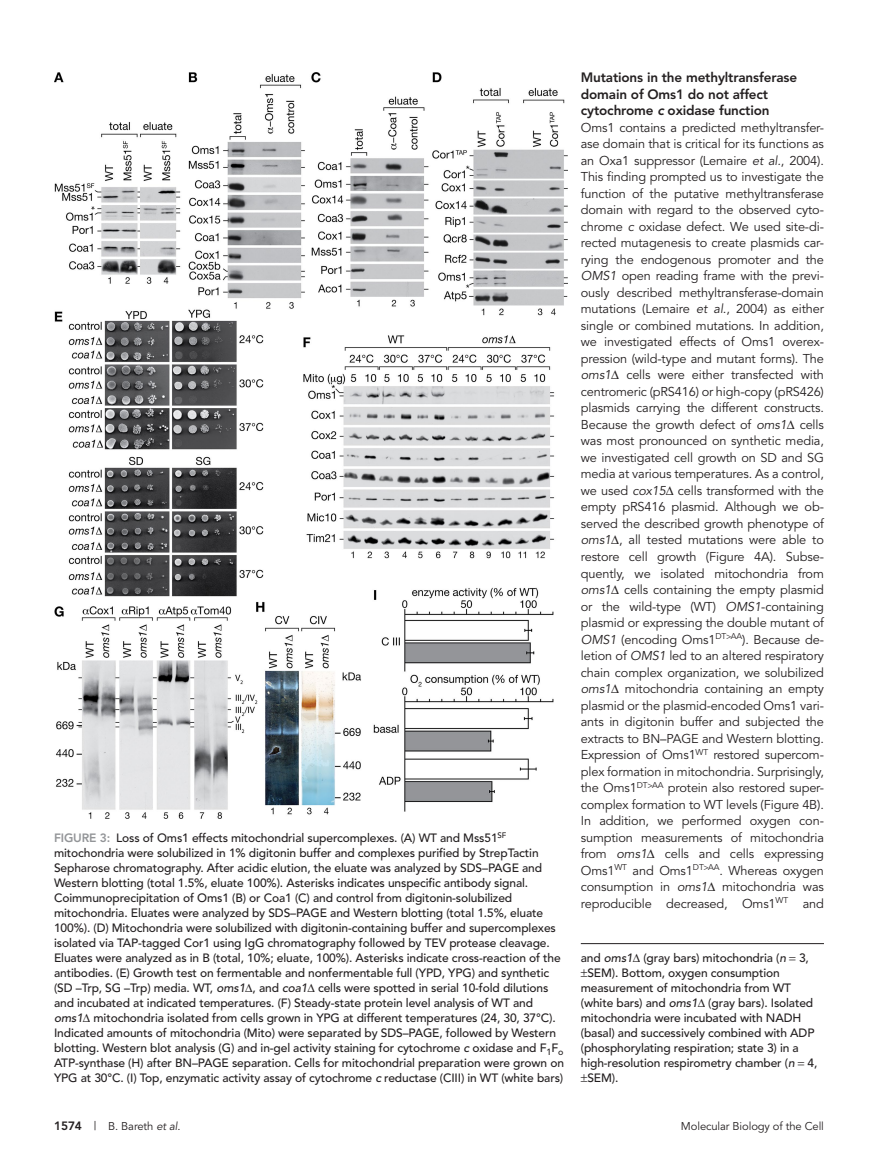
<style>
.page{position:relative;width:878px;height:1175px;background:#fff}
.page>*{position:absolute;margin:0;border:0;box-sizing:border-box;transform-origin:0 0}
.t1{font:800 13.5px/16.5px "Avenir";letter-spacing:-.01em;color:#231f20}
.ParaFL{font:12.75px/16.5px "Avenir";letter-spacing:-.01em;color:#231f20;text-align:justify}
.FigCaption{font:500 12px/15px "Avenir";letter-spacing:-.01em;color:#231f20}
.t2{font:11.25px "Avenir";letter-spacing:-.01em;color:#231f20}
.s1{font-weight:800;color:#939598}
.s2{font-style:italic}
.s3{font-weight:800;font-size:12px}
.s4{font-size:12px}
</style>
<div class="page">
<img style="left:54px;top:72px;width:513px;height:746px">
<hr style="left:580px;top:943px;width:244px;height:1px;background:#231f20">
<p class="FigCaption" style="left:54px;top:831px;width:511px"><span class="s1">FIGURE 3:</span> Loss of Oms1 effects mitochondrial supercomplexes. (A) WT and Mss51<sup>SF </sup>mitochondria were solubilized in 1% digitonin buffer and complexes purified by StrepTactin Sepharose chromatography. After acidic elution, the eluate was analyzed by SDS–PAGE and Western blotting (total 1.5%, eluate 100%). Asterisks indicates unspecific antibody signal.<br>Coimmunoprecipitation of Oms1 (B) or Coa1 (C) and control from digitonin-solubilized mitochondria. Eluates were analyzed by SDS–PAGE and Western blotting (total 1.5%, eluate 100%). (D) Mitochondria were solubilized with digitonin-containing buffer and supercomplexes isolated via TAP-tagged Cor1 using IgG chromatography followed by TEV protease cleavage.<br>Eluates were analyzed as in B (total, 10%; eluate, 100%). Asterisks indicate cross-reaction of the antibodies. (E) Growth test on fermentable and nonfermentable full (YPD, YPG) and synthetic (SD –Trp, SG –Trp) media. WT, <span class="s2">oms1</span> , and <span class="s2">coa1</span> cells were spotted in serial 10-fold dilutions and incubated at indicated temperatures. (F) Steady-state protein level analysis of WT and <span class="s2">oms1</span> mitochondria isolated from cells grown in YPG at different temperatures (24, 30, 37°C).<br>Indicated amounts of mitochondria (Mito) were separated by SDS–PAGE, followed by Western blotting. Western blot analysis (G) and in-gel activity staining for cytochrome <span class="s2">c</span> oxidase and F<sub>1</sub>F<sub>o </sub>ATP-synthase (H) after BN–PAGE separation. Cells for mitochondrial preparation were grown on YPG at 30°C. (I) Top, enzymatic activity assay of cytochrome <span class="s2">c</span> reductase (CIII) in WT (white bars)</p>
<h2 class="t1" style="left:580px;top:69px;width:218px">Mutations in the methyltransferase domain of Oms1 do not affect cytochrome <span class="s2">c</span> oxidase function</h2>
<p class="ParaFL" style="left:580px;top:119px;width:245px">Oms1 contains a predicted methyltransfer&shy;ase domain that is critical for its functions as an Oxa1 suppressor (Lemaire <span class="s2">et al.</span>, 2004).<br>This finding prompted us to investigate the function of the putative methyltransferase domain with regard to the observed cyto&shy;chrome <span class="s2">c</span> oxidase defect. We used site-di&shy;rected mutagenesis to create plasmids car&shy;rying the endogenous promoter and the <span class="s2">OMS1</span> open reading frame with the previ&shy;ously described methyltransferase-domain mutations (Lemaire <span class="s2">et al.</span>, 2004) as either single or combined mutations. In addition, we investigated effects of Oms1 overex&shy;pression (wild-type and mutant forms). The <span class="s2">oms1</span> cells were either transfected with centromeric (pRS416) or high-copy (pRS426) plasmids carrying the different constructs.<br>Because the growth defect of <span class="s2">oms1</span> cells was most pronounced on synthetic media, we investigated cell growth on SD and SG media at various temperatures. As a control, we used <span class="s2">cox15</span> cells transformed with the empty pRS416 plasmid. Although we ob&shy;served the described growth phenotype of <span class="s2">oms1</span> , all tested mutations were able to restore cell growth (Figure 4A). Subse&shy;quently, we isolated mitochondria from <span class="s2">oms1</span> cells containing the empty plasmid or the wild-type (WT) <span class="s2">OMS1</span>-containing plasmid or expressing the double mutant of <span class="s2">OMS1</span> (encoding Oms1<sup>DT</sup> <sup>AA</sup>). Because de&shy;letion of <span class="s2">OMS1</span> led to an altered respiratory chain complex organization, we solubilized <span class="s2">oms1</span> mitochondria containing an empty plasmid or the plasmid-encoded Oms1 vari&shy;ants in digitonin buffer and subjected the extracts to BN–PAGE and Western blotting.<br>Expression of Oms1<sup>WT</sup> restored supercom&shy;plex formation in mitochondria. Surprisingly, the Oms1<sup>DT</sup> <sup>AA</sup> protein also restored super&shy;complex formation to WT levels (Figure 4B).<br>In addition, we performed oxygen con&shy;sumption measurements of mitochondria from <span class="s2">oms1</span></p>
<p class="ParaFL" style="left:580px;top:845px;width:245px;text-indent:84px">cells and cells expressing Oms1<sup>WT</sup> and Oms1<sup>DT</sup> <sup>AA</sup>. Whereas oxygen consumption in <span class="s2">oms1</span> mitochondria was reproducible decreased, Oms1<sup>WT</sup> and</p>
<p class="FigCaption" style="left:580px;top:951px;width:230px">and <span class="s2">oms1</span> (gray bars) mitochondria (<span class="s2">n</span> 3,</p>
<p class="FigCaption" style="left:587px;top:966px;width:194px">SEM). Bottom, oxygen consumption</p>
<p class="FigCaption" style="left:580px;top:981px;width:212px">measurement of mitochondria from WT</p>
<p class="FigCaption" style="left:580px;top:996px;width:234px">(white bars) and <span class="s2">oms1</span> (gray bars). Isolated</p>
<p class="FigCaption" style="left:580px;top:1011px;width:222px">mitochondria were incubated with NADH</p>
<p class="FigCaption" style="left:580px;top:1026px;width:235px">(basal) and successively combined with ADP</p>
<p class="FigCaption" style="left:580px;top:1041px;width:219px">(phosphorylating respiration; state 3) in a</p>
<p class="FigCaption" style="left:580px;top:1056px;width:238px">high-resolution respirometry chamber (<span class="s2">n</span> 4,</p>
<p class="FigCaption" style="left:587px;top:1071px;width:33px">SEM).</p>
<p class="t2" style="left:54px;top:1119px;width:128px"><span class="s3">1574</span> <span class="s4">|</span> B. Bareth <span class="s2">et al</span>.</p>
<p class="t2" style="left:681px;top:1119px;width:144px">Molecular Biology of the Cell</p>
</div>
